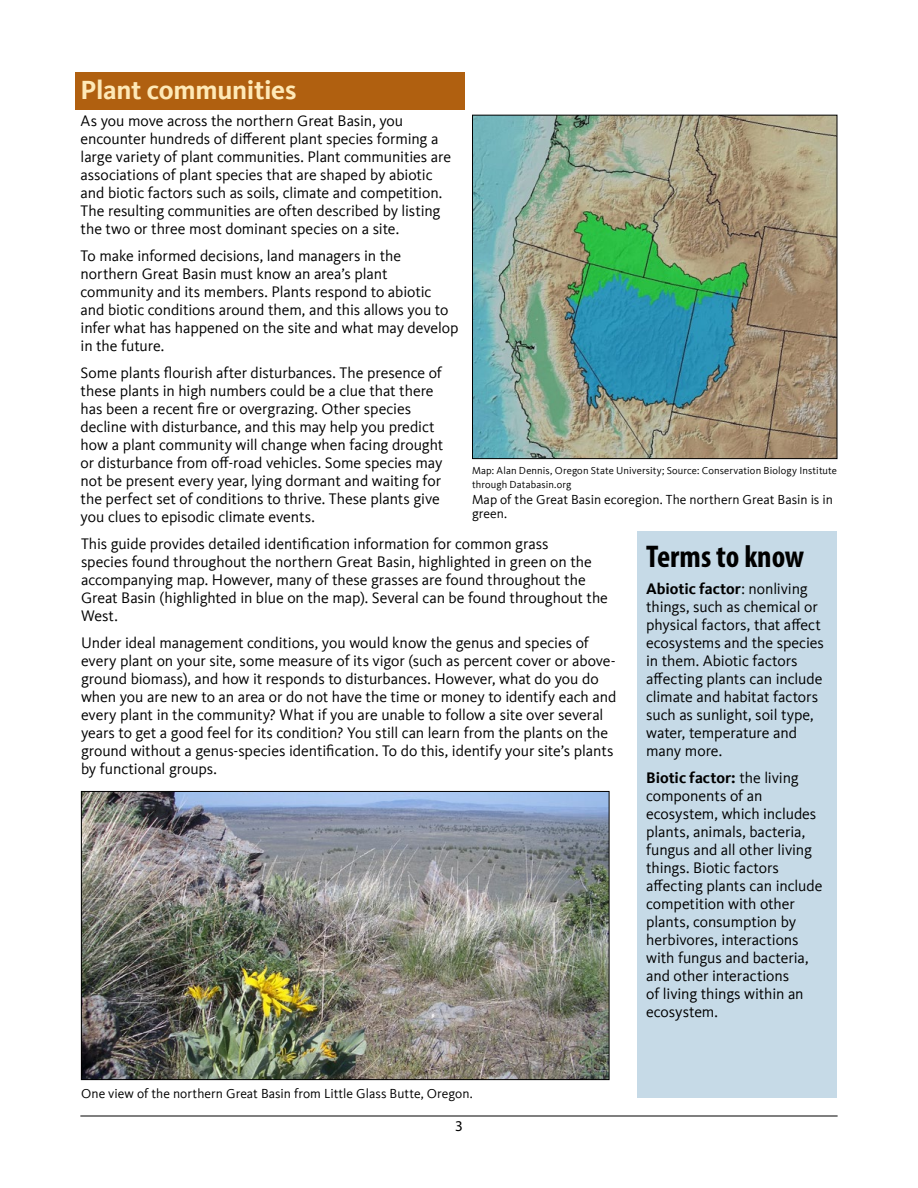
<style>
.page{position:relative;width:918px;height:1188px;background:#fff}
.page>*{position:absolute;margin:0;border:0;box-sizing:border-box;transform-origin:0 0}
.Breakout_bold{font:700 condensed 31.5px "Myriad Pro";letter-spacing:-.005em;color:#000}
.Subhead_18_shaded{font:700 27px "Kievit Offc";letter-spacing:-.01em;color:#fee9b7}
.Body_Text1{font:15.75px/18px "Kievit Offc";letter-spacing:-.005em;color:#000}
.t1{font:15px "Myriad Pro";color:#000}
.t2{font:13.5px/13.5px "Kievit Offc";color:#000}
.Credit{font:10.5px/13.5px "Kievit Offc";letter-spacing:.01em;color:#000}
.s1{font-weight:700}
</style>
<div class="page">
<hr style="left:80px;top:1116px;width:758px;height:1px;background:#000">
<div style="left:75px;top:72px;width:390px;height:38px;background:#b06010"></div>
<img style="left:474px;top:117px;width:361px;height:340px">
<div style="left:472px;top:115px;width:365px;height:344px;border:1px solid #000"></div>
<div style="left:637px;top:531px;width:200px;height:567px;background:#c6dae7"></div>
<img style="left:83px;top:793px;width:524px;height:285px">
<div style="left:81px;top:791px;width:528px;height:289px;border:1px solid #000"></div>
<h2 class="Subhead_18_shaded" style="left:81px;top:74px;width:217px">Plant communities</h2>
<p class="Body_Text1" style="left:81px;top:112px;width:372px">As you move across the northern Great Basin, you encounter hundreds of different plant species forming a large variety of plant communities. Plant communities are associations of plant species that are shaped by abiotic and biotic factors such as soils, climate and competition.<br>The resulting communities are often described by listing the two or three most dominant species on a site.</p>
<p class="Body_Text1" style="left:81px;top:247px;width:379px">To make informed decisions, land managers in the northern Great Basin must know an area’s plant community and its members. Plants respond to abiotic and biotic conditions around them, and this allows you to infer what has happened on the site and what may develop in the future.</p>
<p class="Body_Text1" style="left:81px;top:364px;width:364px">Some plants flourish after disturbances. The presence of these plants in high numbers could be a clue that there has been a recent fire or overgrazing. Other species decline with disturbance, and this may help you predict how a plant community will change when facing drought or disturbance from off-road vehicles. Some species may not be present every year, lying dormant and waiting for the perfect set of conditions to thrive. These plants give you clues to episodic climate events.</p>
<p class="Credit" style="left:472px;top:464px;width:367px">Map: Alan Dennis, Oregon State University; Source: Conservation Biology Institute through Databasin.org</p>
<p class="t2" style="left:472px;top:493px;width:362px">Map of the Great Basin ecoregion. The northern Great Basin is in green.</p>
<p class="Body_Text1" style="left:81px;top:535px;width:529px">This guide provides detailed identification information for common grass<br>species found throughout the northern Great Basin, highlighted in green on the accompanying map. However, many of these grasses are found throughout the Great Basin (highlighted in blue on the map). Several can be found throughout the West.</p>
<p class="Body_Text1" style="left:81px;top:634px;width:537px">Under ideal management conditions, you would know the genus and species of every plant on your site, some measure of its vigor (such as percent cover or above&shy;ground biomass), and how it responds to disturbances. However, what do you do when you are new to an area or do not have the time or money to identify each and every plant in the community? What if you are unable to follow a site over several years to get a good feel for its condition? You still can learn from the plants on the ground without a genus-species identification. To do this, identify your site’s plants by functional groups.</p>
<p class="Breakout_bold" style="left:646px;top:537px;width:160px">Terms to know</p>
<p class="Body_Text1" style="left:646px;top:580px;width:179px"><span class="s1">Abiotic factor</span>: nonliving things, such as chemical or physical factors, that affect ecosystems and the species in them. Abiotic factors affecting plants can include climate and habitat factors such as sunlight, soil type, water, temperature and many more.</p>
<p class="Body_Text1" style="left:646px;top:769px;width:178px"><span class="s1">Biotic factor:</span> the living components of an ecosystem, which includes plants, animals, bacteria, fungus and all other living things. Biotic factors affecting plants can include competition with other plants, consumption by herbivores, interactions with fungus and bacteria, and other interactions<br>of living things within an ecosystem.</p>
<p class="t2" style="left:81px;top:1087px;width:393px">One view of the northern Great Basin from Little Glass Butte, Oregon.</p>
<p class="t1" style="left:455px;top:1117px;width:9px">3</p>
</div>
